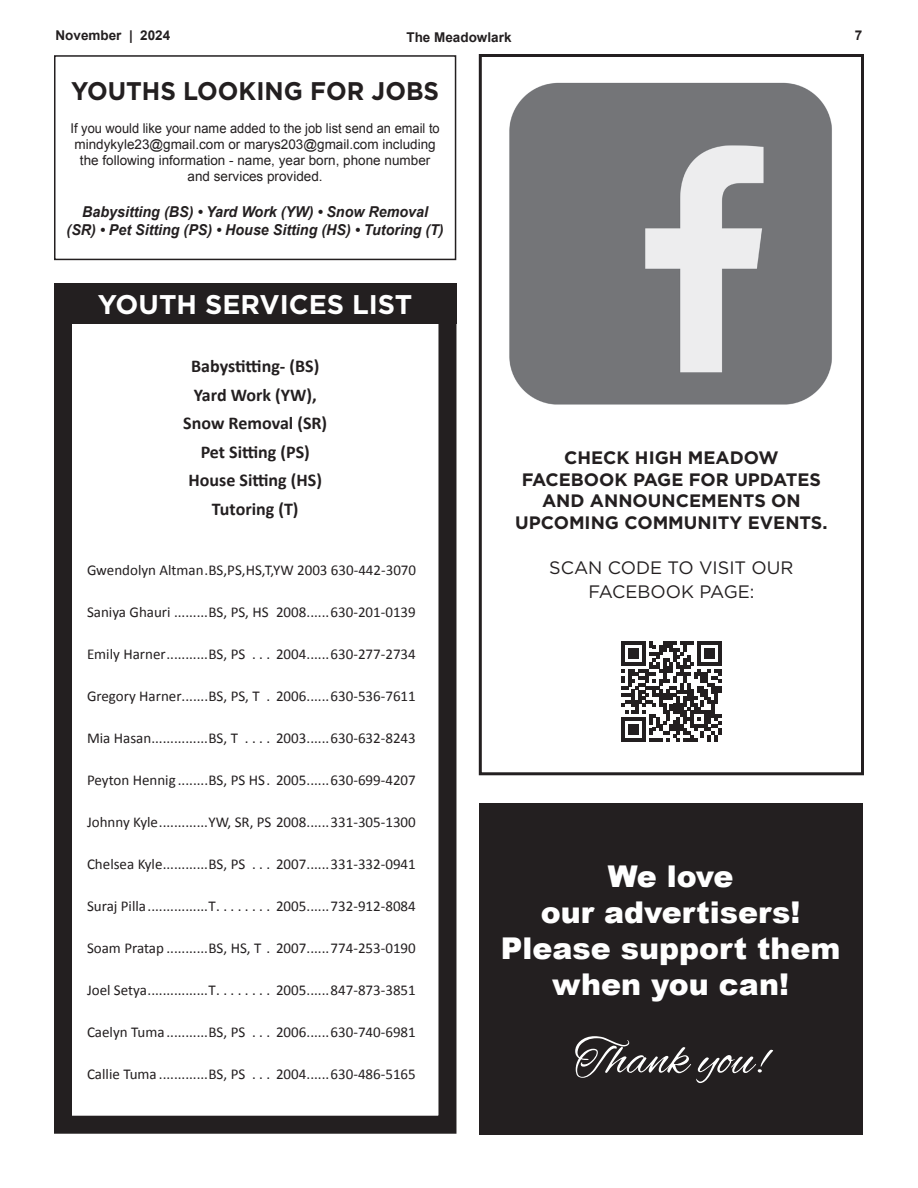
<style>
.page{position:relative;width:918px;height:1188px;background:#fff}
.page>*{position:absolute;margin:0;border:0;box-sizing:border-box;transform-origin:0 0}
.t1{font:51px "Alex Brush";color:#fff}
.t2{font:900 30px/36px "Arial";color:#fff;text-align:center}
.t3{font:700 27px "Gotham";color:#fff}
.t4{font:700 25.5px "Gotham";color:#231f20;scale:.95 1}
.t5{font:700 18px/28.5px "Calibri";color:#231f20;text-align:center}
.t6{font:700 18px/21.6px "Gotham";color:#231f20;text-align:center}
.t7{font:18px/24px "Gotham";color:#231f20;text-align:center}
.t8{font:15px "Calibri";color:#231f20}
.t9{font:italic 700 15px/18px "Arial";color:#231f20;text-align:center;scale:.95 1}
.t10{font:13.5px/16.2px "Arial";color:#231f20;text-align:center;scale:.95 1}
.t11{font:700 13.5px "Arial";color:#231f20}
</style>
<div class="page">
<div style="left:54px;top:55px;width:402px;height:205px;border:2px solid #231f20"></div>
<div style="left:479px;top:54px;width:385px;height:721px;border:3px solid #231f20"></div>
<div style="left:479px;top:803px;width:383px;height:331px;background:#231f20"></div>
<img style="left:509px;top:82px;width:323px;height:323px">
<div style="left:54px;top:304px;width:402px;height:830px;border:18px solid #231f20"></div>
<div style="left:54px;top:284px;width:402px;height:40px;background:#231f20"></div>
<svg style="left:621px;top:642px;width:100px;height:99px"></svg>
<p class="t11" style="left:56px;top:26px;width:116px">November | 2024</p>
<p class="t11" style="left:406px;top:28px;width:107px">The Meadowlark</p>
<p class="t11" style="left:855px;top:26px;width:9px">7</p>
<h3 class="t4" style="left:71px;top:74px;width:389px">YOUTHS LOOKING FOR JOBS</h3>
<p class="t10" style="left:70px;top:120px;width:390px">If you would like your name added to the job list send an email to mindykyle23@gmail.com or marys203@gmail.com including the following information - name, year born, phone number and services provided.</p>
<p class="t9" style="left:67px;top:204px;width:399px">Babysitting (BS) • Yard Work (YW) • Snow Removal (SR) • Pet Sitting (PS) • House Sitting (HS) • Tutoring (T)</p>
<h3 class="t3" style="left:98px;top:287px;width:316px">YOUTH SERVICES LIST</h3>
<p class="t5" style="left:183px;top:352px;width:146px">Babystitting- (BS)<br>Yard Work (YW),<br>Snow Removal (SR)<br>Pet Sitting (PS)<br>House Sitting (HS)<br>Tutoring (T)</p>
<p class="t8" style="left:87px;top:559px;width:331px">Gwendolyn Altman.BS,PS,HS,T,YW 2003 630-442-3070</p>
<p class="t8" style="left:87px;top:601px;width:330px">Saniya Ghauri .........BS, PS, HS 2008......630-201-0139</p>
<p class="t8" style="left:87px;top:643px;width:166px">Emily Harner...........BS, PS ....</p>
<p class="t8" style="left:276px;top:643px;width:141px">2004......630-277-2734</p>
<p class="t8" style="left:87px;top:685px;width:330px">Gregory Harner.......BS, PS, T .. 2006......630-536-7611</p>
<p class="t8" style="left:87px;top:727px;width:159px">Mia Hasan...............BS, T .....</p>
<p class="t8" style="left:276px;top:727px;width:141px">2003......630-632-8243</p>
<p class="t8" style="left:87px;top:769px;width:330px">Peyton Hennig ........BS, PS HS.. 2005......630-699-4207</p>
<p class="t8" style="left:87px;top:811px;width:330px">Johnny Kyle.............YW, SR, PS 2008......331-305-1300</p>
<p class="t8" style="left:87px;top:853px;width:166px">Chelsea Kyle............BS, PS ....</p>
<p class="t8" style="left:276px;top:853px;width:141px">2007......331-332-0941</p>
<p class="t8" style="left:87px;top:895px;width:133px">Suraj Pilla................T.........</p>
<p class="t8" style="left:276px;top:895px;width:141px">2005......732-912-8084</p>
<p class="t8" style="left:87px;top:937px;width:330px">Soam Pratap ...........BS, HS, T.. 2007......774-253-0190</p>
<p class="t8" style="left:87px;top:979px;width:133px">Joel Setya................T.........</p>
<p class="t8" style="left:276px;top:979px;width:141px">2005......847-873-3851</p>
<p class="t8" style="left:87px;top:1021px;width:166px">Caelyn Tuma ...........BS, PS ....</p>
<p class="t8" style="left:276px;top:1021px;width:141px">2006......630-740-6981</p>
<p class="t8" style="left:87px;top:1063px;width:166px">Callie Tuma .............BS, PS ....</p>
<p class="t8" style="left:276px;top:1063px;width:141px">2004......630-486-5165</p>
<p class="t6" style="left:515px;top:447px;width:314px">CHECK HIGH MEADOW<br>FACEBOOK PAGE FOR UPDATES<br>AND ANNOUNCEMENTS ON<br>UPCOMING COMMUNITY EVENTS.</p>
<p class="t7" style="left:549px;top:556px;width:246px">SCAN CODE TO VISIT OUR<br>FACEBOOK PAGE:</p>
<h2 class="t2" style="left:501px;top:857px;width:341px">We love<br>our advertisers!<br>Please support them when you can!</h2>
<h1 class="t1" style="left:574px;top:1031px;width:194px">Thank you!</h1>
</div>
